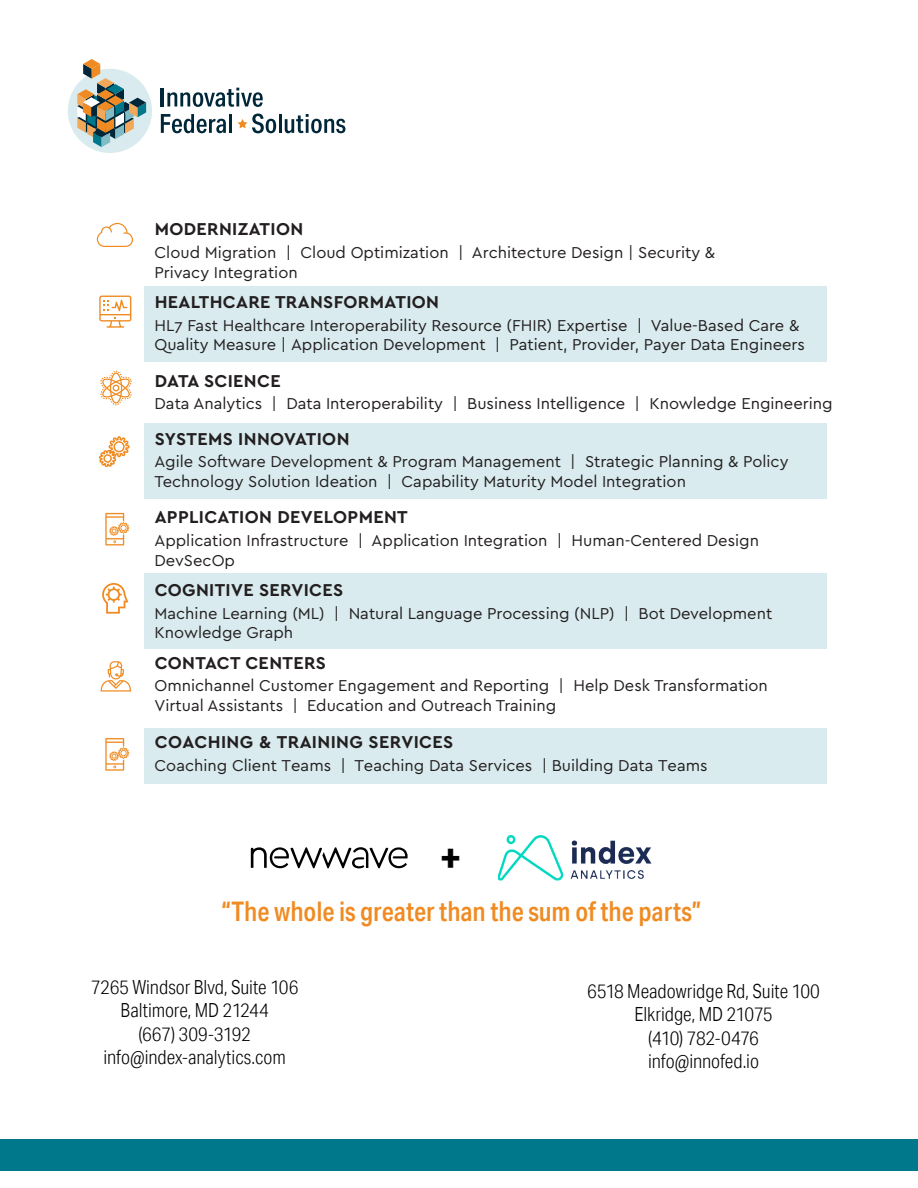
<style>
.page{position:relative;width:918px;height:1188px;background:#fff}
.page>*{position:absolute;margin:0;border:0;box-sizing:border-box;transform-origin:0 0}
.t1{font:700 42px "Aktiv Grotesk Cd";color:#000}
.t2{font:500 27px "Aktiv Grotesk Cd";letter-spacing:-.005em;color:#ef8b22}
.t3{font:300 19.5px/23.2px "Aktiv Grotesk Cd";letter-spacing:-.005em;color:#000;text-align:center}
.t4{font:700 18px "Cera GR";letter-spacing:.02em;color:#231f20}
.t5{font:16.5px/19.8px "Cera GR";color:#231f20}
</style>
<div class="page">
<div style="left:145px;top:286px;width:682px;height:76px;background:#d9ebee"></div>
<div style="left:145px;top:423px;width:682px;height:75px;background:#d9ebee"></div>
<div style="left:145px;top:573px;width:682px;height:76px;background:#d9ebee"></div>
<div style="left:145px;top:728px;width:682px;height:56px;background:#d9ebee"></div>
<div style="left:0;top:1139px;width:918px;height:31px;background:#00788c"></div>
<svg style="left:97px;top:223px;width:36px;height:24px"></svg>
<svg style="left:99px;top:436px;width:31px;height:31px"></svg>
<svg style="left:105px;top:513px;width:24px;height:32px"></svg>
<svg style="left:105px;top:738px;width:24px;height:33px"></svg>
<svg style="left:102px;top:583px;width:26px;height:31px"></svg>
<svg style="left:101px;top:661px;width:30px;height:31px"></svg>
<svg style="left:99px;top:296px;width:32px;height:32px"></svg>
<svg style="left:100px;top:371px;width:32px;height:34px"></svg>
<img style="left:498px;top:836px;width:154px;height:44px">
<svg style="left:251px;top:847px;width:157px;height:21px"></svg>
<hr style="left:161px;top:88px;width:3px;height:18px;background:#002639">
<svg style="left:167px;top:88px;width:96px;height:19px"></svg>
<svg style="left:161px;top:114px;width:65px;height:19px"></svg>
<hr style="left:229px;top:114px;width:3px;height:19px;background:#002639">
<hr style="left:279px;top:114px;width:3px;height:19px;background:#002639">
<svg style="left:285px;top:114px;width:60px;height:19px"></svg>
<svg style="left:238px;top:114px;width:38px;height:19px"></svg>
<svg style="left:68px;top:59px;width:84px;height:94px"></svg>
<p class="t4" style="left:155px;top:219px;width:150px">MODERNIZATION</p>
<p class="t5" style="left:155px;top:242px;width:562px">Cloud Migration | Cloud Optimization | Architecture Design | Security &amp;<br>Privacy Integration</p>
<p class="t4" style="left:155px;top:292px;width:286px">HEALTHCARE TRANSFORMATION</p>
<p class="t5" style="left:155px;top:315px;width:652px">HL7 Fast Healthcare Interoperability Resource (FHIR) Expertise | Value-Based Care &amp;<br>Quality Measure | Application Development | Patient, Provider, Payer Data Engineers</p>
<p class="t4" style="left:155px;top:371px;width:128px">DATA SCIENCE</p>
<p class="t5" style="left:155px;top:394px;width:680px">Data Analytics | Data Interoperability | Business Intelligence | Knowledge Engineering</p>
<p class="t4" style="left:155px;top:428px;width:196px">SYSTEMS INNOVATION</p>
<p class="t5" style="left:155px;top:452px;width:636px">Agile Software Development &amp; Program Management | Strategic Planning &amp; Policy<br>Technology Solution Ideation | Capability Maturity Model Integration</p>
<p class="t4" style="left:155px;top:507px;width:255px">APPLICATION DEVELOPMENT</p>
<p class="t5" style="left:155px;top:530px;width:606px">Application Infrastructure | Application Integration | Human-Centered Design<br>DevSecOp</p>
<p class="t4" style="left:155px;top:580px;width:190px">COGNITIVE SERVICES</p>
<p class="t5" style="left:155px;top:603px;width:619px">Machine Learning (ML) | Natural Language Processing (NLP) | Bot Development<br>Knowledge Graph</p>
<p class="t4" style="left:155px;top:653px;width:173px">CONTACT CENTERS</p>
<p class="t5" style="left:155px;top:676px;width:615px">Omnichannel Customer Engagement and Reporting | Help Desk Transformation<br>Virtual Assistants | Education and Outreach Training</p>
<p class="t4" style="left:155px;top:732px;width:300px">COACHING &amp; TRAINING SERVICES</p>
<p class="t5" style="left:155px;top:756px;width:555px">Coaching Client Teams | Teaching Data Services | Building Data Teams</p>
<h1 class="t1" style="left:440px;top:832px;width:22px">+</h1>
<h2 class="t2" style="left:222px;top:895px;width:481px">“The whole is greater than the sum of the parts”</h2>
<p class="t3" style="left:91px;top:976px;width:209px">7265 Windsor Blvd, Suite 106<br>Baltimore, MD 21244<br>(667) 309-3192 info@index-analytics.com</p>
<p class="t3" style="left:587px;top:979px;width:234px">6518 Meadowridge Rd, Suite 100<br>Elkridge, MD 21075<br>(410) 782-0476<br>info@innofed.io</p>
</div>
